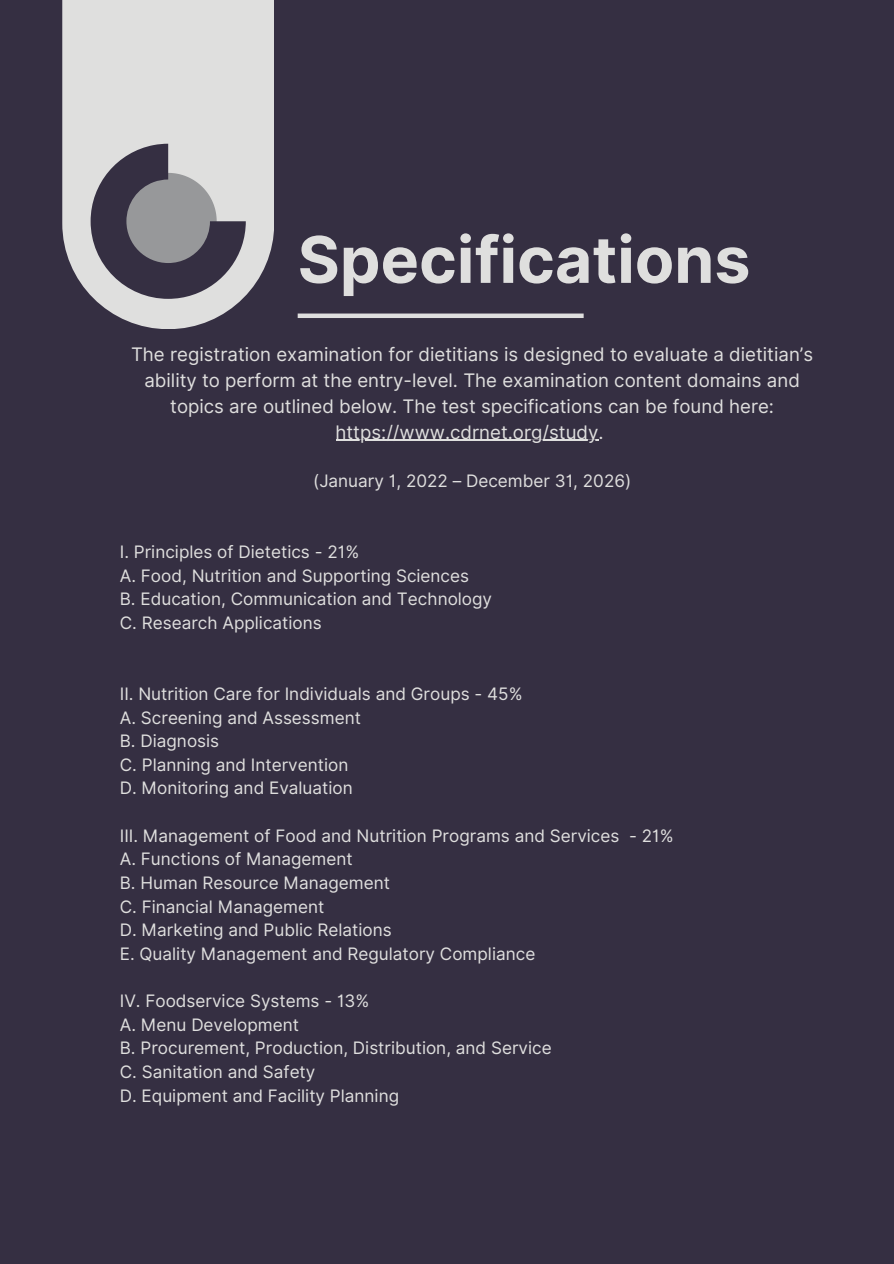
<style>
.page{position:relative;width:894px;height:1264px;background:#fff}
.page>*{position:absolute;margin:0;border:0;box-sizing:border-box;transform-origin:0 0}
.t1{font:700 64.35px "Inter";color:#dfdfde}
.t2{font:18.6px/25.8px "Inter";color:#dfdfde;text-align:center}
.t3{font:17.1px "Inter";color:#dfdfde}
</style>
<div class="page">
<div style="left:0;top:0;width:893px;height:1263px;background:#352f42"></div>
<div style="left:62px;top:0;width:212px;height:329px;background:#dfdfde"></div>
<svg style="left:91px;top:144px;width:155px;height:155px"></svg>
<hr style="left:335px;top:440px;width:263px;height:1px;background:#dfdfde">
<div style="left:297px;top:313px;width:286px;height:5px;background:#dfdfde"></div>
<p class="t1" style="left:297px;top:221px;width:454px">Specifications</p>
<h1 class="t2" style="left:131px;top:341px;width:683px">The registration examination for dietitians is designed to evaluate a dietitian’s ability to perform at the entry-level. The examination content domains and topics are outlined below. The test specifications can be found here:</h1>
<h1 class="t2" style="left:335px;top:419px;width:269px">https://www.cdrnet.org/study.</h1>
<h1 class="t3" style="left:313px;top:470px;width:319px">(January 1, 2022 – December 31, 2026)</h1>
<h1 class="t3" style="left:120px;top:541px;width:241px">I. Principles of Dietetics - 21%</h1>
<p class="t3" style="left:120px;top:565px;width:351px">A. Food, Nutrition and Supporting Sciences</p>
<p class="t3" style="left:120px;top:589px;width:374px">B. Education, Communication and Technology</p>
<p class="t3" style="left:120px;top:612px;width:203px">C. Research Applications</p>
<p class="t3" style="left:120px;top:683px;width:404px">II. Nutrition Care for Individuals and Groups - 45%</p>
<p class="t3" style="left:120px;top:707px;width:243px">A. Screening and Assessment</p>
<p class="t3" style="left:120px;top:730px;width:101px">B. Diagnosis</p>
<p class="t3" style="left:120px;top:754px;width:230px">C. Planning and Intervention</p>
<p class="t3" style="left:120px;top:778px;width:234px">D. Monitoring and Evaluation</p>
<p class="t3" style="left:120px;top:825px;width:555px">III. Management of Food and Nutrition Programs and Services - 21%</p>
<p class="t3" style="left:120px;top:848px;width:234px">A. Functions of Management</p>
<p class="t3" style="left:120px;top:872px;width:272px">B. Human Resource Management</p>
<p class="t3" style="left:120px;top:896px;width:206px">C. Financial Management</p>
<p class="t3" style="left:120px;top:919px;width:273px">D. Marketing and Public Relations</p>
<p class="t3" style="left:120px;top:943px;width:417px">E. Quality Management and Regulatory Compliance</p>
<p class="t3" style="left:120px;top:990px;width:251px">IV. Foodservice Systems - 13%</p>
<p class="t3" style="left:120px;top:1014px;width:181px">A. Menu Development</p>
<p class="t3" style="left:120px;top:1037px;width:433px">B. Procurement, Production, Distribution, and Service</p>
<p class="t3" style="left:120px;top:1061px;width:197px">C. Sanitation and Safety</p>
<p class="t3" style="left:120px;top:1085px;width:281px">D. Equipment and Facility Planning</p>
</div>
